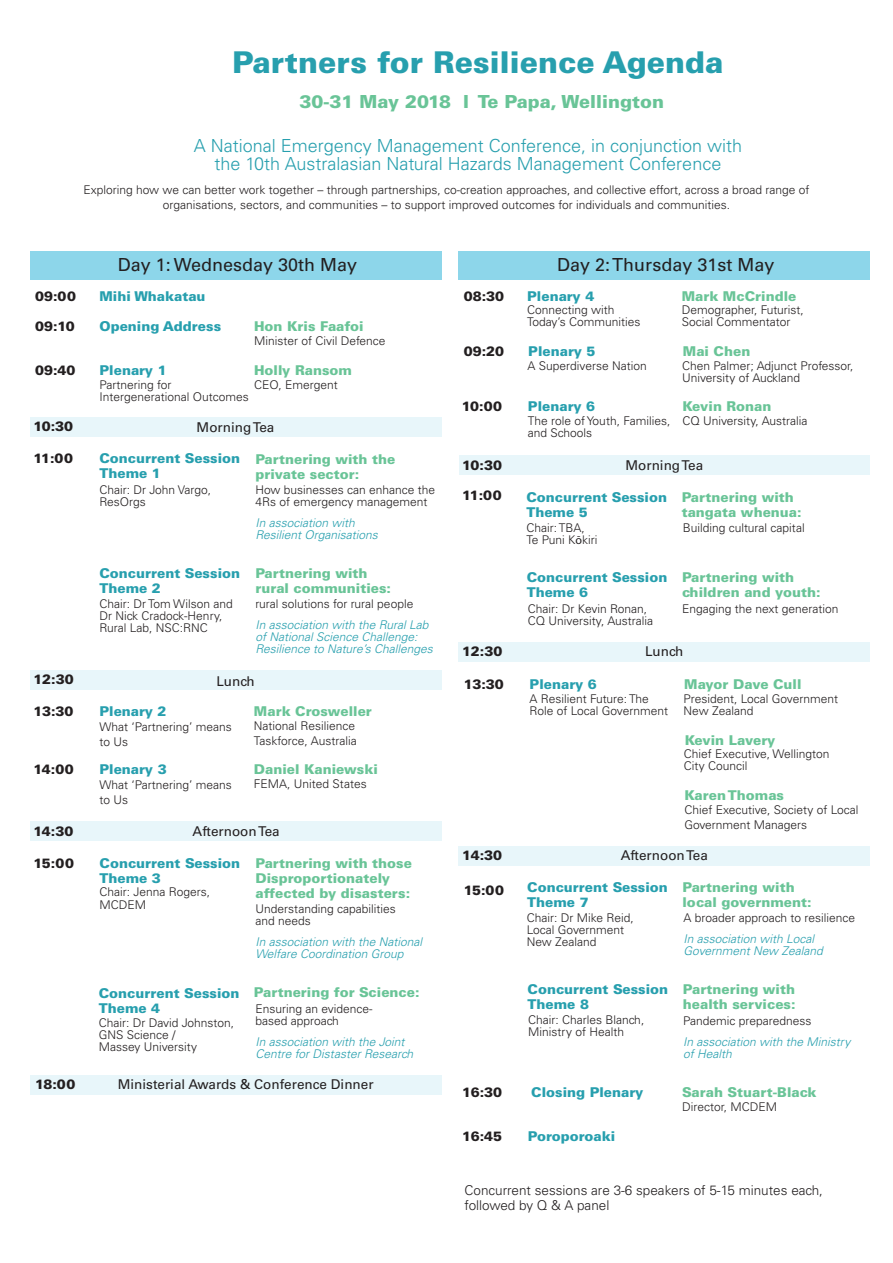
<style>
.page{position:relative;width:893px;height:1263px;background:#fff}
.page>*{position:absolute;margin:0;border:0;box-sizing:border-box;transform-origin:0 0}
.t1{font:900 30px "Univers";color:#279fae}
.t2{font:300 18px/18px "Univers";color:#279fae;text-align:center}
.t3{font:18px "Univers";color:#231f20}
.t4{font:900 18px "Univers";color:#69c497}
.t5{font:900 13.5px/15px "Univers";color:#69c497}
.t6{font:900 13.5px/15px "Univers";color:#279fae}
.t7{font:900 13.5px "Univers";color:#231f20}
.t8{font:13.5px "Univers";color:#231f20}
.t9{font:300 13.5px/15px "Univers";color:#231f20}
.t10{font:900 13.5px "Univers";letter-spacing:-.02em;color:#69c497}
.t11{font:300 12px/12px "Univers";color:#231f20}
.t12{font:italic 300 12px/12px "Univers";color:#279fae}
.s1{font-family:"Myriad Pro";font-weight:400}
</style>
<div class="page">
<div style="left:30px;top:821px;width:411px;height:20px;background:#e8f6fa"></div>
<div style="left:30px;top:251px;width:411px;height:29px;background:#8dd6ea"></div>
<div style="left:459px;top:251px;width:411px;height:29px;background:#8dd6ea"></div>
<div style="left:30px;top:670px;width:411px;height:20px;background:#e8f6fa"></div>
<div style="left:30px;top:417px;width:411px;height:20px;background:#e8f6fa"></div>
<div style="left:30px;top:1075px;width:411px;height:19px;background:#e8f6fa"></div>
<div style="left:459px;top:642px;width:411px;height:19px;background:#e8f6fa"></div>
<div style="left:459px;top:455px;width:410px;height:20px;background:#e8f6fa"></div>
<div style="left:459px;top:846px;width:411px;height:20px;background:#e8f6fa"></div>
<h1 class="t1" style="left:232px;top:43px;width:493px">Partners for Resilience Agenda</h1>
<h2 class="t4" style="left:299px;top:91px;width:366px">30-31 May 2018 l Te Papa, Wellington</h2>
<h2 class="t2" style="left:194px;top:137px;width:550px">A National Emergency Management Conference, in conjunction with the 10th Australasian Natural Hazards Management Conference</h2>
<p class="t11" style="left:83px;top:183px;width:727px;line-height:14.4px;text-align:center">Exploring how we can better work together – through partnerships, co-creation approaches, and collective effort, across a broad range of organisations, sectors, and communities – to support improved outcomes for individuals and communities.</p>
<h2 class="t3" style="left:118px;top:254px;width:241px">Day 1: Wednesday 30th May</h2>
<h2 class="t3" style="left:557px;top:254px;width:219px">Day 2: Thursday 31st May</h2>
<p class="t7" style="left:35px;top:288px;width:43px">09:00</p>
<p class="t6" style="left:99px;top:289px;width:108px">Mihi Whakatau</p>
<p class="t7" style="left:35px;top:317px;width:41px">09:10</p>
<p class="t6" style="left:99px;top:318px;width:123px">Opening Address</p>
<p class="t5" style="left:254px;top:318px;width:111px">Hon Kris Faafoi</p>
<p class="t11" style="left:254px;top:334px;width:133px">Minister of Civil Defence</p>
<p class="t7" style="left:35px;top:361px;width:42px">09:40</p>
<p class="t6" style="left:100px;top:362px;width:69px">Plenary 1</p>
<p class="t5" style="left:254px;top:362px;width:99px">Holly Ransom</p>
<p class="t11" style="left:100px;top:378px;width:74px">Partnering for</p>
<p class="t11" style="left:254px;top:378px;width:85px">CEO, Emergent</p>
<p class="t11" style="left:100px;top:390px;width:151px">Intergenerational Outcomes</p>
<p class="t7" style="left:34px;top:418px;width:41px">10:30</p>
<p class="t8" style="left:197px;top:419px;width:79px">Morning Tea</p>
<p class="t7" style="left:34px;top:450px;width:41px">11:00</p>
<p class="t6" style="left:99px;top:451px;width:142px">Concurrent Session<br>Theme 1</p>
<p class="t5" style="left:255px;top:452px;width:141px">Partnering with the private sector:</p>
<p class="t11" style="left:99px;top:484px;width:113px">Chair: Dr John Vargo,<br>ResOrgs</p>
<p class="t11" style="left:255px;top:484px;width:181px">How businesses can enhance the<br>4Rs of emergency management</p>
<p class="t12" style="left:255px;top:517px;width:124px">In association with<br>Resilient Organisations</p>
<p class="t6" style="left:99px;top:565px;width:142px">Concurrent Session<br>Theme 2</p>
<p class="t5" style="left:255px;top:565px;width:137px">Partnering with rural communities:</p>
<p class="t7" style="left:34px;top:671px;width:42px">12:30</p>
<p class="t7" style="left:33px;top:702px;width:42px">13:30</p>
<p class="t11" style="left:99px;top:598px;width:135px">Chair: Dr Tom Wilson and<br>Dr Nick Cradock-Henry,<br>Rural Lab, NSC:RNC</p>
<p class="t11" style="left:255px;top:597px;width:159px">rural solutions for rural people</p>
<p class="t12" style="left:255px;top:618px;width:179px">In association with the Rural Lab of National Science Challenge:<br>Resilience to Nature’s Challenges</p>
<p class="t8" style="left:216px;top:673px;width:40px">Lunch</p>
<p class="t6" style="left:99px;top:703px;width:69px">Plenary 2</p>
<p class="t5" style="left:254px;top:703px;width:119px">Mark Crosweller</p>
<p class="t11" style="left:254px;top:718px;width:104px;line-height:15px">National Resilience<br>Taskforce, Australia</p>
<p class="t11" style="left:99px;top:719px;width:134px;line-height:15px">What ‘Partnering’ means to Us</p>
<p class="t7" style="left:33px;top:761px;width:42px">14:00</p>
<p class="t6" style="left:99px;top:762px;width:69px">Plenary 3</p>
<p class="t5" style="left:254px;top:762px;width:125px">Daniel Kaniewski</p>
<p class="t11" style="left:99px;top:779px;width:134px">What ‘Partnering’ means</p>
<p class="t11" style="left:254px;top:778px;width:114px">FEMA, United States</p>
<p class="t11" style="left:99px;top:794px;width:30px">to Us</p>
<p class="t7" style="left:33px;top:822px;width:41px">14:30</p>
<p class="t7" style="left:34px;top:855px;width:42px">15:00</p>
<p class="t8" style="left:193px;top:823px;width:89px">Afternoon Tea</p>
<p class="t6" style="left:99px;top:856px;width:142px;line-height:14.5px">Concurrent Session<br>Theme 3</p>
<p class="t11" style="left:99px;top:885px;width:112px;line-height:12.9px">Chair: Jenna Rogers,<br>MCDEM</p>
<p class="t5" style="left:255px;top:855px;width:158px">Partnering with those<br>Disproportionately affected by disasters:</p>
<p class="t11" style="left:255px;top:903px;width:142px">Understanding capabilities and needs</p>
<p class="t12" style="left:255px;top:936px;width:168px">In association with the National<br>Welfare Coordination Group</p>
<p class="t6" style="left:99px;top:985px;width:142px">Concurrent Session<br>Theme 4</p>
<p class="t5" style="left:254px;top:984px;width:167px">Partnering for Science:</p>
<p class="t11" style="left:255px;top:1002px;width:119px">Ensuring an evidence&shy;based approach</p>
<p class="t12" style="left:255px;top:1035px;width:159px">In association with the Joint<br>Centre for Distaster Research</p>
<p class="t11" style="left:99px;top:1017px;width:137px">Chair: Dr David Johnston,<br>GNS Science /<br>Massey University</p>
<p class="t7" style="left:35px;top:1076px;width:42px">18:00</p>
<p class="t8" style="left:118px;top:1076px;width:257px">Ministerial Awards &amp; Conference Dinner</p>
<p class="t7" style="left:464px;top:287px;width:42px">08:30</p>
<p class="t6" style="left:527px;top:288px;width:69px">Plenary 4</p>
<p class="t11" style="left:527px;top:304px;width:115px">Connecting with<br>Today’s Communities</p>
<p class="t5" style="left:682px;top:288px;width:116px">Mark McCrindle</p>
<p class="t11" style="left:682px;top:304px;width:124px">Demographer, Futurist,<br>Social Commentator</p>
<p class="t7" style="left:464px;top:343px;width:42px">09:20</p>
<p class="t6" style="left:528px;top:343px;width:69px">Plenary 5</p>
<p class="t5" style="left:683px;top:343px;width:69px">Mai Chen</p>
<p class="t11" style="left:682px;top:359px;width:173px">Chen Palmer; Adjunct Professor,<br>University of Auckland</p>
<p class="t7" style="left:462px;top:398px;width:42px">10:00</p>
<p class="t6" style="left:528px;top:399px;width:69px">Plenary 6</p>
<p class="t5" style="left:682px;top:399px;width:91px">Kevin Ronan</p>
<p class="t11" style="left:682px;top:415px;width:127px">CQ University, Australia</p>
<p class="t11" style="left:528px;top:359px;width:121px">A Superdiverse Nation</p>
<p class="t11" style="left:528px;top:415px;width:144px">The role of Youth, Families, and Schools</p>
<p class="t7" style="left:462px;top:456px;width:41px">10:30</p>
<p class="t8" style="left:625px;top:457px;width:79px">Morning Tea</p>
<p class="t7" style="left:462px;top:486px;width:41px">11:00</p>
<p class="t6" style="left:526px;top:489px;width:142px">Concurrent Session<br>Theme 5</p>
<p class="t5" style="left:682px;top:489px;width:121px">Partnering with tangata whenua:</p>
<p class="t11" style="left:526px;top:522px;width:72px">Chair: TBA,<br>Te Puni K<span class="s1">ō</span>kiri</p>
<p class="t11" style="left:683px;top:522px;width:123px">Building cultural capital</p>
<p class="t6" style="left:527px;top:570px;width:142px">Concurrent Session<br>Theme 6</p>
<p class="t5" style="left:682px;top:570px;width:140px">Partnering with children and youth:</p>
<p class="t7" style="left:462px;top:643px;width:42px">12:30</p>
<p class="t11" style="left:528px;top:602px;width:127px">Chair: Dr Kevin Ronan,<br>CQ University, Australia</p>
<p class="t11" style="left:682px;top:602px;width:158px">Engaging the next generation</p>
<p class="t8" style="left:645px;top:643px;width:40px">Lunch</p>
<p class="t7" style="left:464px;top:676px;width:42px">13:30</p>
<p class="t6" style="left:530px;top:676px;width:69px">Plenary 6</p>
<p class="t5" style="left:684px;top:676px;width:119px">Mayor Dave Cull</p>
<p class="t11" style="left:530px;top:693px;width:140px">A Resilient Future: The<br>Role of Local Government</p>
<p class="t11" style="left:684px;top:693px;width:156px">President, Local Government<br>New Zealand</p>
<p class="t10" style="left:685px;top:731px;width:92px">Kevin Lavery</p>
<p class="t11" style="left:684px;top:748px;width:147px">Chief Executive, Wellington<br>City Council</p>
<p class="t5" style="left:684px;top:787px;width:101px">Karen Thomas</p>
<p class="t11" style="left:684px;top:802px;width:176px;line-height:15px">Chief Executive, Society of Local<br>Government Managers</p>
<p class="t7" style="left:462px;top:847px;width:41px">14:30</p>
<p class="t8" style="left:621px;top:847px;width:89px">Afternoon Tea</p>
<p class="t7" style="left:464px;top:882px;width:42px">15:00</p>
<p class="t6" style="left:527px;top:880px;width:142px">Concurrent Session<br>Theme 7</p>
<p class="t5" style="left:682px;top:880px;width:131px">Partnering with local government:</p>
<p class="t11" style="left:527px;top:912px;width:108px">Chair: Dr Mike Reid,<br>Local Government<br>New Zealand</p>
<p class="t11" style="left:684px;top:912px;width:173px">A broader approach to resilience</p>
<p class="t12" style="left:684px;top:933px;width:141px">In association with Local<br>Government New Zealand</p>
<p class="t6" style="left:527px;top:981px;width:142px">Concurrent Session<br>Theme 8</p>
<p class="t5" style="left:683px;top:981px;width:114px">Partnering with health services:</p>
<p class="t11" style="left:528px;top:1014px;width:118px">Chair: Charles Blanch,<br>Ministry of Health</p>
<p class="t11" style="left:683px;top:1014px;width:130px">Pandemic preparedness</p>
<p class="t12" style="left:683px;top:1035px;width:169px">In association with the Ministry of Health</p>
<p class="t7" style="left:462px;top:1084px;width:41px">16:30</p>
<p class="t6" style="left:531px;top:1085px;width:114px">Closing Plenary</p>
<p class="t5" style="left:682px;top:1085px;width:136px">Sarah Stuart-Black</p>
<p class="t11" style="left:682px;top:1101px;width:97px">Director, MCDEM</p>
<p class="t7" style="left:462px;top:1127px;width:41px">16:45</p>
<p class="t6" style="left:528px;top:1128px;width:89px">Poroporoaki</p>
<p class="t9" style="left:464px;top:1183px;width:360px">Concurrent sessions are 3-6 speakers of 5-15 minutes each, followed by Q &amp; A panel</p>
</div>
